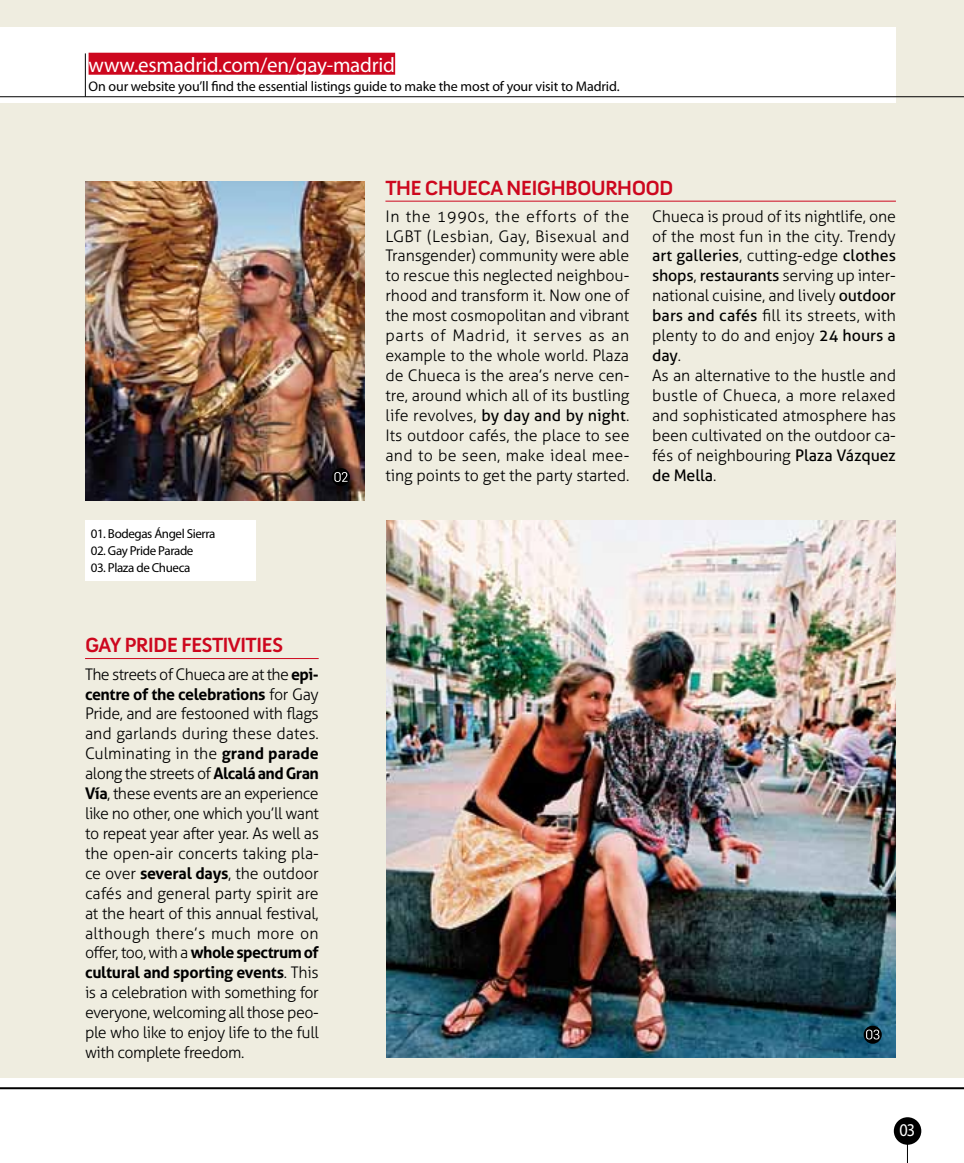
<style>
.page{position:relative;width:964px;height:1163px;background:#fff}
.page>*{position:absolute;margin:0;border:0;box-sizing:border-box;transform-origin:0 0}
.t1{font:700 21px "Anivers";letter-spacing:-.04em;color:#cd071e}
.t2{font:21px "Myriad Pro";letter-spacing:-.01em;color:#fff}
.t3{font:18px "Myriad Pro";color:#fff;scale:.9 1}
.t4{font:300 16px/20px "Aller";letter-spacing:-.005em;color:#000;text-align:justify}
.t5{font:14px "Myriad Pro";letter-spacing:-.01em;color:#000}
.t6{font:13px "Myriad Pro";letter-spacing:-.03em;color:#000}
.s1{font-weight:700}
.s2{font-weight:400}
</style>
<div class="page">
<div style="left:894px;top:1116px;width:27px;height:28px;background:#000;border-radius:50%"></div>
<hr style="left:907px;top:1126px;width:1px;height:36px;background:#000">
<div style="left:0;top:0;width:964px;height:1077px;background:#efede0"></div>
<div style="left:0;top:27px;width:896px;height:75px;background:#fff"></div>
<hr style="left:0;top:1087px;width:964px;height:2px;background:#000">
<hr style="left:0;top:96px;width:964px;height:1px;background:#000">
<hr style="left:385px;top:201px;width:511px;height:1px;background:#cd071e">
<hr style="left:85px;top:658px;width:234px;height:1px;background:#cd071e">
<img style="left:85px;top:182px;width:279px;height:318px">
<img style="left:386px;top:520px;width:510px;height:537px">
<svg style="left:863px;top:1025px;width:19px;height:18px"></svg>
<svg style="left:866px;top:1029px;width:13px;height:10px"></svg>
<div style="left:85px;top:520px;width:170px;height:60px;background:#fff"></div>
<div style="left:89px;top:53px;width:306px;height:22px;background:#cd071e"></div>
<hr style="left:85px;top:53px;width:1px;height:44px;background:#000">
<div style="left:332px;top:468px;width:18px;height:18px;background:#000;border-radius:50%"></div>
<svg style="left:334px;top:472px;width:13px;height:10px"></svg>
<h1 class="t2" style="left:89px;top:53px;width:308px">www.esmadrid.com/en/gay-madrid</h1>
<p class="t5" style="left:89px;top:78px;width:532px">On our website you’ll find the essential listings guide to make the most of your visit to Madrid.</p>
<h1 class="t1" style="left:385px;top:176px;width:289px">THE CHUECA NEIGHBOURHOOD</h1>
<p class="t6" style="left:91px;top:526px;width:126px">01. Bodegas Ángel Sierra</p>
<p class="t6" style="left:91px;top:543px;width:104px">02. Gay Pride Parade</p>
<p class="t6" style="left:91px;top:560px;width:101px">03. Plaza de Chueca</p>
<h1 class="t1" style="left:85px;top:633px;width:200px">GAY PRIDE FESTIVITIES</h1>
<p class="t4" style="left:85px;top:663px;width:235px">The streets of Chueca are at the <span class="s1">epi&shy;centre of the celebrations</span> for Gay Pride, and are festooned with flags and garlands during these dates.<br>Culminating in the <span class="s1">grand parade </span>along the streets of <span class="s1">Alcalá and Gran Vía</span>, these events are an experience like no other, one which you’ll want to repeat year after year. As well as the open-air concerts taking pla&shy;ce over <span class="s1">several days</span>, the outdoor cafés and general party spirit are at the heart of this annual festival, although there’s much more on offer, too, with a <span class="s1">whole spectrum of cultural and sporting events</span>. This is a celebration with something for everyone, welcoming all those peo&shy;ple who like to enjoy life to the full with complete freedom.</p>
<p class="t4" style="left:385px;top:206px;width:246px">In the 1990s, the efforts of the LGBT (Lesbian, Gay, Bisexual and Transgender) community were able to rescue this neglected neighbou&shy;rhood and transform it. Now one of the most cosmopolitan and vibrant parts of Madrid, it serves as an example to the whole world. Plaza de Chueca is the area’s nerve cen&shy;tre, around which all of its bustling life revolves, <span class="s2">by day and by night</span>.<br>Its outdoor cafés, the place to see and to be seen, make ideal mee&shy;ting points to get the party started.</p>
<p class="t4" style="left:652px;top:206px;width:245px;text-align:left">Chueca is proud of its nightlife, one of the most fun in the city. Trendy <span class="s2">art galleries</span>, cutting-edge <span class="s2">clothes shops</span>, <span class="s2">restaurants</span> serving up inter&shy;national cuisine, and lively <span class="s2">outdoor bars and cafés</span> fill its streets, with plenty to do and enjoy <span class="s2">24 hours a day</span>.<br>As an alternative to the hustle and bustle of Chueca, a more relaxed and sophisticated atmosphere has been cultivated on the outdoor ca&shy;fés of neighbouring <span class="s2">Plaza Vázquez de Mella</span>.</p>
<p class="t3" style="left:899px;top:1119px;width:19px">03</p>
</div>
